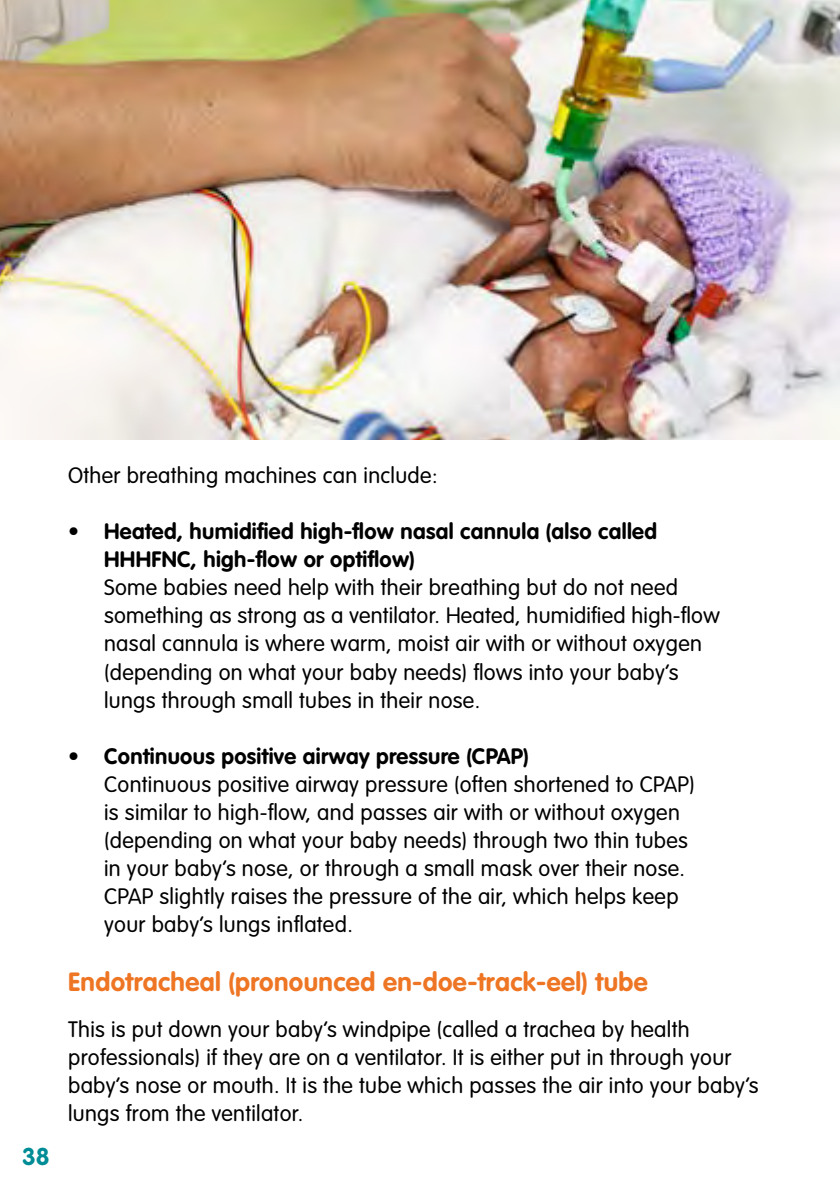
<style>
.page{position:relative;width:840px;height:1191px;background:#fff}
.page>*{position:absolute;margin:0;border:0;box-sizing:border-box;transform-origin:0 0}
.t1{font:700 26px "VAG Rounded Std";letter-spacing:.015em;color:#ee7523}
.t2{font:700 24px "VAG Rounded Std";color:#008c96}
.t3{font:300 22px/28px "VAG Rounded Std";letter-spacing:.015em;color:#000}
.t4{font:700 22px/28px "VAG Rounded Std";letter-spacing:.015em;color:#000}
</style>
<div class="page">
<img style="left:0;top:0;width:839px;height:439px">
<p class="t2" style="left:22px;top:1142px;width:29px">38</p>
<p class="t3" style="left:68px;top:462px;width:370px">Other breathing machines can include:</p>
<p class="t4" style="left:104px;top:518px;width:554px;text-indent:-36px">• Heated, humidified high-flow nasal cannula (also called<br>HHHFNC, high-flow or optiflow)</p>
<p class="t3" style="left:104px;top:574px;width:616px">Some babies need help with their breathing but do not need something as strong as a ventilator. Heated, humidified high-flow nasal cannula is where warm, moist air with or without oxygen (depending on what your baby needs) flows into your baby’s lungs through small tubes in their nose.</p>
<p class="t4" style="left:68px;top:742px;width:462px">• Continuous positive airway pressure (CPAP)</p>
<p class="t3" style="left:104px;top:770px;width:591px">Continuous positive airway pressure (often shortened to CPAP) is similar to high-flow, and passes air with or without oxygen (depending on what your baby needs) through two thin tubes in your baby’s nose, or through a small mask over their nose.<br>CPAP slightly raises the pressure of the air, which helps keep your baby’s lungs inflated.</p>
<p class="t1" style="left:68px;top:966px;width:581px">Endotracheal (pronounced en-doe-track-eel) tube</p>
<p class="t3" style="left:68px;top:1016px;width:691px">This is put down your baby’s windpipe (called a trachea by health professionals) if they are on a ventilator. It is either put in through your baby’s nose or mouth. It is the tube which passes the air into your baby’s lungs from the ventilator.</p>
</div>
